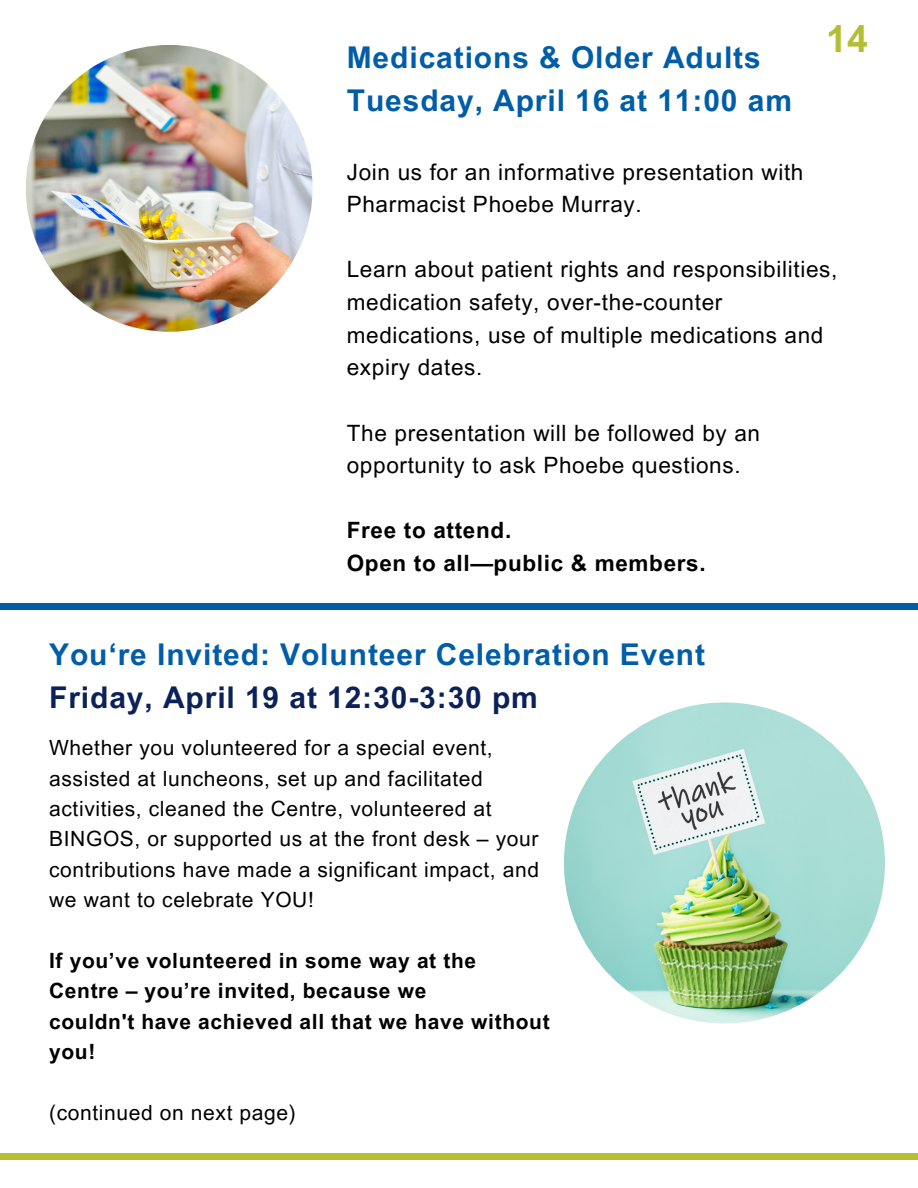
<style>
.page{position:relative;width:918px;height:1188px;background:#fff}
.page>*{position:absolute;margin:0;border:0;box-sizing:border-box;transform-origin:0 0}
.t1{font:700 37.5px "Arial MT Pro";color:#b3be35}
.t2{font:700 30px/42.8px "Arial MT Pro";letter-spacing:.03em;color:#005da8}
.t3{font:700 30px "Arial MT Pro";letter-spacing:.03em;color:#0b2258}
.t4{font:22.5px/32.7px "Arial MT Pro";letter-spacing:.03em;color:#000}
.t5{font:700 22.5px/32.7px "Arial MT Pro";letter-spacing:.03em;color:#000}
.t6{font:21px/30.3px "Arial MT Pro";letter-spacing:.03em;color:#000}
.t7{font:700 21px/30.3px "Arial MT Pro";letter-spacing:.03em;color:#000}
</style>
<div class="page">
<div style="left:0;top:1154px;width:918px;height:5px;background:#b3be35"></div>
<div style="left:0;top:604px;width:918px;height:6px;background:#005da8"></div>
<img style="left:564px;top:702px;width:321px;height:321px;border-radius:50%">
<img style="left:26px;top:45px;width:286px;height:287px;border-radius:50%">
<h2 class="t2" style="left:347px;top:40px;width:447px">Medications &amp; Older Adults<br>Tuesday, April 16 at 11:00 am</h2>
<p class="t4" style="left:347px;top:158px;width:458px">Join us for an informative presentation with<br>Pharmacist Phoebe Murray.</p>
<h1 class="t1" style="left:826px;top:24px;width:43px">14</h1>
<p class="t4" style="left:347px;top:256px;width:492px">Learn about patient rights and responsibilities, medication safety, over-the-counter medications, use of multiple medications and expiry dates.</p>
<p class="t4" style="left:347px;top:419px;width:415px">The presentation will be followed by an opportunity to ask Phoebe questions.</p>
<p class="t5" style="left:347px;top:517px;width:360px">Free to attend.<br>Open to all—public &amp; members.</p>
<h2 class="t2" style="left:49px;top:637px;width:658px">You‘re Invited: Volunteer Celebration Event</h2>
<h2 class="t3" style="left:49px;top:686px;width:490px">Friday, April 19 at 12:30-3:30 pm</h2>
<p class="t6" style="left:49px;top:735px;width:491px">Whether you volunteered for a special event, assisted at luncheons, set up and facilitated activities, cleaned the Centre, volunteered at BINGOS, or supported us at the front desk – your contributions have made a significant impact, and we want to celebrate YOU!</p>
<p class="t7" style="left:49px;top:948px;width:502px">If you’ve volunteered in some way at the<br>Centre – you’re invited, because we<br>couldn't have achieved all that we have without you!</p>
<p class="t6" style="left:49px;top:1100px;width:248px">(continued on next page)</p>
</div>
